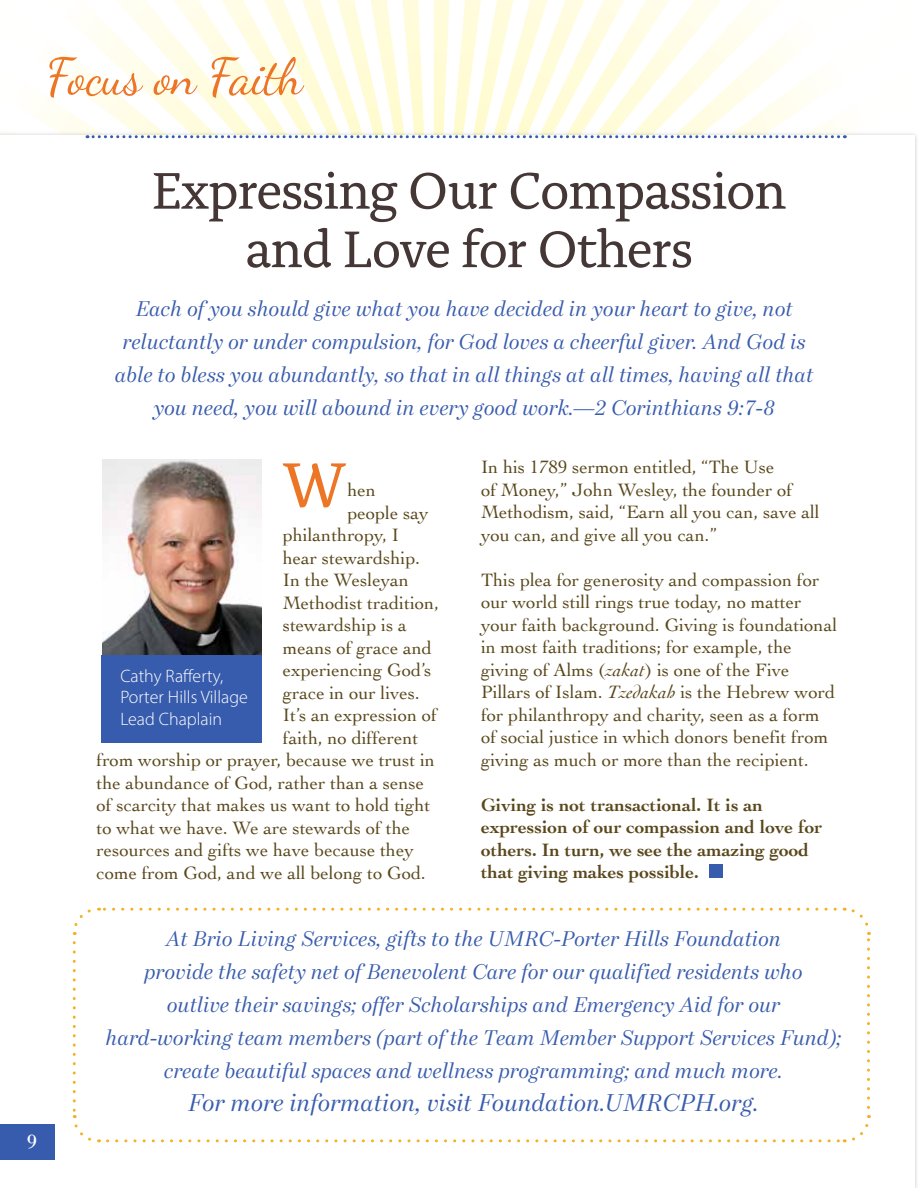
<style>
.page{position:relative;width:918px;height:1188px;background:#fff}
.page>*{position:absolute;margin:0;border:0;box-sizing:border-box;transform-origin:0 0}
.t1{font:66.15px "Alda OTCEV";color:#ec7625}
.t2{font:54px/58.5px "Alda OTCEV";letter-spacing:-.03em;color:#443736;text-align:center}
.t3{font:51px "Dancing Script";letter-spacing:-.01em;color:#ec7625}
.t4{font:italic 24px "Bressay Display";color:#385cad}
.t5{font:italic 21px/33px "Bressay Display";color:#385cad;text-align:center}
.t6{font:21px "Bodoni";color:#fff}
.t7{font:18.75px/22.5px "Cochin";color:#5a481c}
.t8{font:700 18.75px/22.5px "Cochin";color:#5a481c}
.t9{font:300 18px/21.6px "Myriad Pro";color:#fff}
.s1{font-style:italic}
</style>
<div class="page">
<svg style="left:43px;top:0;width:791px;height:132px"></svg>
<svg style="left:72px;top:909px;width:19px;height:26px"></svg>
<svg style="left:72px;top:943px;width:28px;height:200px"></svg>
<svg style="left:108px;top:1115px;width:763px;height:28px"></svg>
<svg style="left:844px;top:907px;width:27px;height:200px"></svg>
<svg style="left:99px;top:908px;width:736px;height:3px"></svg>
<div style="left:0;top:1124px;width:55px;height:36px;background:#385cad"></div>
<div style="left:709px;top:864px;width:14px;height:14px;background:#385cad"></div>
<img style="left:102px;top:460px;width:160px;height:195px">
<div style="left:102px;top:655px;width:160px;height:87px;background:#385cad"></div>
<svg style="left:87px;top:135px;width:758px;height:3px"></svg>
<h3 class="t3" style="left:46px;top:46px;width:260px">Focus on Faith</h3>
<p class="t6" style="left:27px;top:1129px;width:12px">9</p>
<h2 class="t2" style="left:152px;top:157px;width:637px">Expressing Our Compassion and Love for Others</h2>
<p class="t5" style="left:115px;top:292px;width:700px">Each of you should give what you have decided in your heart to give, not reluctantly or under compulsion, for God loves a cheerful giver. And God is able to bless you abundantly, so that in all things at all times, having all that you need, you will abound in every good work.—2 Corinthians 9:7-8</p>
<h1 class="t1" style="left:282px;top:436px;width:67px">W</h1>
<p class="t7" style="left:347px;top:478px;width:30px">hen</p>
<p class="t7" style="left:347px;top:501px;width:83px">people say</p>
<p class="t7" style="left:283px;top:523px;width:118px">philanthropy, I</p>
<p class="t7" style="left:283px;top:546px;width:139px">hear stewardship.</p>
<p class="t7" style="left:283px;top:568px;width:128px">In the Wesleyan</p>
<p class="t7" style="left:283px;top:591px;width:158px">Methodist tradition,</p>
<p class="t7" style="left:283px;top:613px;width:125px">stewardship is a</p>
<p class="t7" style="left:283px;top:636px;width:151px">means of grace and</p>
<p class="t7" style="left:283px;top:658px;width:150px">experiencing God’s</p>
<p class="t7" style="left:283px;top:681px;width:139px">grace in our lives.</p>
<p class="t7" style="left:283px;top:703px;width:156px">It’s an expression of</p>
<p class="t7" style="left:283px;top:726px;width:137px">faith, no different</p>
<p class="t7" style="left:96px;top:748px;width:340px">from worship or prayer, because we trust in</p>
<p class="t7" style="left:96px;top:771px;width:329px">the abundance of God, rather than a sense</p>
<p class="t7" style="left:96px;top:793px;width:336px">of scarcity that makes us want to hold tight</p>
<p class="t7" style="left:96px;top:816px;width:315px">to what we have. We are stewards of the</p>
<p class="t7" style="left:96px;top:838px;width:319px">resources and gifts we have because they</p>
<p class="t7" style="left:96px;top:861px;width:331px">come from God, and we all belong to God.</p>
<p class="t9" style="left:120px;top:665px;width:129px">Cathy Rafferty,<br>Porter Hills Village<br>Lead Chaplain</p>
<p class="t7" style="left:481px;top:455px;width:340px">In his 1789 sermon entitled, “The Use<br>of Money,” John Wesley, the founder of Methodism, said, “Earn all you can, save all you can, and give all you can.”</p>
<p class="t7" style="left:481px;top:567px;width:358px">This plea for generosity and compassion for our world still rings true today, no matter your faith background. Giving is foundational in most faith traditions; for example, the giving of Alms (<span class="s1">zakat</span>) is one of the Five Pillars of Islam. <span class="s1">Tzedakah</span> is the Hebrew word for philanthropy and charity, seen as a form of social justice in which donors benefit from giving as much or more than the recipient.</p>
<p class="t8" style="left:481px;top:792px;width:343px">Giving is not transactional. It is an expression of our compassion and love for others. In turn, we see the amazing good that giving makes possible.</p>
<p class="t5" style="left:105px;top:922px;width:737px">At Brio Living Services, gifts to the UMRC-Porter Hills Foundation<br>provide the safety net of Benevolent Care for our qualified residents who<br>outlive their savings; offer Scholarships and Emergency Aid for our hard-working team members (part of the Team Member Support Services Fund); create beautiful spaces and wellness programming; and much more.</p>
<p class="t4" style="left:188px;top:1088px;width:572px">For more information, visit Foundation.UMRCPH.org.</p>
</div>
